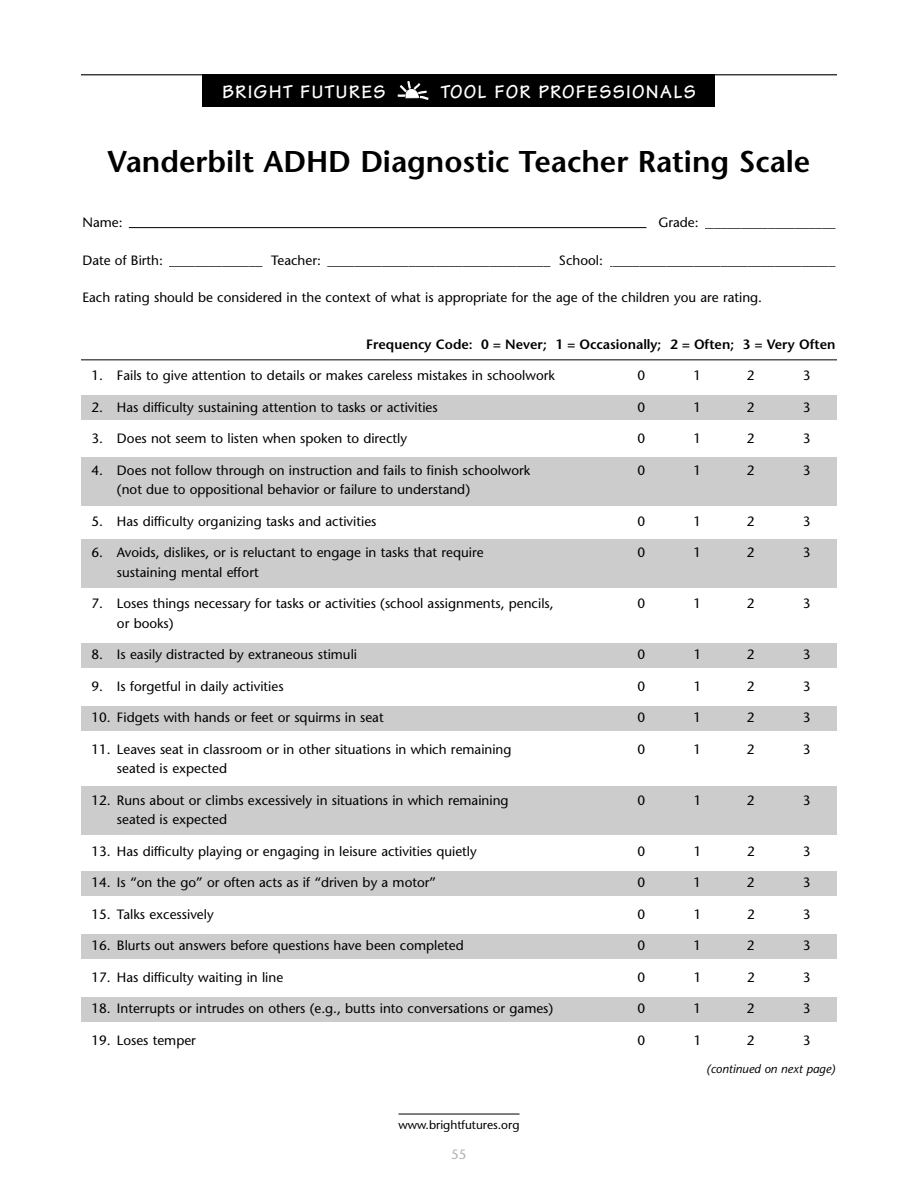
<style>
.page{position:relative;width:918px;height:1188px;background:#fff}
.page>*{position:absolute;margin:0;border:0;box-sizing:border-box;transform-origin:0 0}
.t1{font:600 30px "Stone Sans";color:#000}
.t2{font:700 19.5px "Tekton";letter-spacing:.065em;color:#fff}
.t3{font:13.5px "Stone Sans";color:#000}
.t4{font:600 13.5px "Stone Sans";color:#000}
.t5{font:13.5px "Stone Sans";color:#b3b3b3}
.t6{font:12px "Stone Sans";color:#000}
.t7{font:italic 12px "Stone Sans";color:#000}
</style>
<div class="page">
<div style="left:81px;top:395px;width:756px;height:25px;background:#ccc"></div>
<div style="left:81px;top:643px;width:756px;height:25px;background:#ccc"></div>
<div style="left:81px;top:706px;width:756px;height:25px;background:#ccc"></div>
<div style="left:81px;top:871px;width:756px;height:25px;background:#ccc"></div>
<div style="left:81px;top:934px;width:756px;height:25px;background:#ccc"></div>
<div style="left:81px;top:997px;width:756px;height:25px;background:#ccc"></div>
<div style="left:82px;top:457px;width:755px;height:48px;background:#ccc"></div>
<div style="left:82px;top:540px;width:755px;height:48px;background:#ccc"></div>
<div style="left:82px;top:787px;width:755px;height:48px;background:#ccc"></div>
<hr style="left:129px;top:227px;width:517px;height:1px;background:#000">
<hr style="left:399px;top:1114px;width:121px;height:1px;background:#000">
<div style="left:202px;top:75px;width:514px;height:32px;background:#000"></div>
<svg style="left:397px;top:81px;width:32px;height:19px"></svg>
<hr style="left:81px;top:74px;width:756px;height:1px;background:#000">
<hr style="left:81px;top:359px;width:756px;height:1px;background:#000">
<h2 class="t2" style="left:222px;top:85px;width:165px">BRIGHT FUTURES</h2>
<h2 class="t2" style="left:441px;top:85px;width:257px">TOOL FOR PROFESSIONALS</h2>
<h1 class="t1" style="left:108px;top:150px;width:704px">Vanderbilt ADHD Diagnostic Teacher Rating Scale</h1>
<p class="t3" style="left:82px;top:217px;width:42px">Name:</p>
<p class="t3" style="left:659px;top:217px;width:179px">Grade:____________________</p>
<p class="t3" style="left:82px;top:255px;width:754px">Date of Birth: ______________ Teacher:__________________________________ School: __________________________________</p>
<p class="t3" style="left:82px;top:292px;width:681px">Each rating should be considered in the context of what is appropriate for the age of the children you are rating.</p>
<p class="t4" style="left:366px;top:339px;width:471px">Frequency Code: 0 = Never; 1 = Occasionally; 2 = Often; 3 = Very Often</p>
<p class="t3" style="left:91px;top:370px;width:465px">1. Fails to give attention to details or makes careless mistakes in schoolwork</p>
<p class="t3" style="left:637px;top:370px;width:9px">0</p>
<p class="t3" style="left:694px;top:370px;width:9px">1</p>
<p class="t3" style="left:747px;top:370px;width:9px">2</p>
<p class="t3" style="left:803px;top:370px;width:9px">3</p>
<p class="t3" style="left:91px;top:402px;width:348px">2. Has difficulty sustaining attention to tasks or activities</p>
<p class="t3" style="left:637px;top:402px;width:9px">0</p>
<p class="t3" style="left:694px;top:402px;width:9px">1</p>
<p class="t3" style="left:747px;top:402px;width:9px">2</p>
<p class="t3" style="left:803px;top:402px;width:9px">3</p>
<p class="t3" style="left:91px;top:433px;width:317px">3. Does not seem to listen when spoken to directly</p>
<p class="t3" style="left:637px;top:433px;width:9px">0</p>
<p class="t3" style="left:694px;top:433px;width:9px">1</p>
<p class="t3" style="left:747px;top:433px;width:9px">2</p>
<p class="t3" style="left:803px;top:433px;width:9px">3</p>
<p class="t3" style="left:91px;top:465px;width:440px">4. Does not follow through on instruction and fails to finish schoolwork</p>
<p class="t3" style="left:637px;top:465px;width:9px">0</p>
<p class="t3" style="left:694px;top:465px;width:9px">1</p>
<p class="t3" style="left:747px;top:465px;width:9px">2</p>
<p class="t3" style="left:803px;top:465px;width:9px">3</p>
<p class="t3" style="left:117px;top:484px;width:355px">(not due to oppositional behavior or failure to understand)</p>
<p class="t3" style="left:91px;top:516px;width:286px">5. Has difficulty organizing tasks and activities</p>
<p class="t3" style="left:637px;top:516px;width:9px">0</p>
<p class="t3" style="left:694px;top:516px;width:9px">1</p>
<p class="t3" style="left:747px;top:516px;width:9px">2</p>
<p class="t3" style="left:803px;top:516px;width:9px">3</p>
<p class="t3" style="left:91px;top:547px;width:394px">6. Avoids, dislikes, or is reluctant to engage in tasks that require</p>
<p class="t3" style="left:637px;top:547px;width:9px">0</p>
<p class="t3" style="left:694px;top:547px;width:9px">1</p>
<p class="t3" style="left:747px;top:547px;width:9px">2</p>
<p class="t3" style="left:803px;top:547px;width:9px">3</p>
<p class="t3" style="left:117px;top:567px;width:143px">sustaining mental effort</p>
<p class="t3" style="left:91px;top:598px;width:464px">7. Loses things necessary for tasks or activities (school assignments, pencils,</p>
<p class="t3" style="left:637px;top:598px;width:9px">0</p>
<p class="t3" style="left:694px;top:598px;width:9px">1</p>
<p class="t3" style="left:747px;top:598px;width:9px">2</p>
<p class="t3" style="left:803px;top:598px;width:9px">3</p>
<p class="t3" style="left:117px;top:618px;width:58px">or books)</p>
<p class="t3" style="left:91px;top:649px;width:267px">8. Is easily distracted by extraneous stimuli</p>
<p class="t3" style="left:637px;top:649px;width:9px">0</p>
<p class="t3" style="left:694px;top:649px;width:9px">1</p>
<p class="t3" style="left:747px;top:649px;width:9px">2</p>
<p class="t3" style="left:803px;top:649px;width:9px">3</p>
<p class="t3" style="left:91px;top:681px;width:194px">9. Is forgetful in daily activities</p>
<p class="t3" style="left:637px;top:681px;width:9px">0</p>
<p class="t3" style="left:694px;top:681px;width:9px">1</p>
<p class="t3" style="left:747px;top:681px;width:9px">2</p>
<p class="t3" style="left:803px;top:681px;width:9px">3</p>
<p class="t3" style="left:91px;top:712px;width:294px">10. Fidgets with hands or feet or squirms in seat</p>
<p class="t3" style="left:637px;top:712px;width:9px">0</p>
<p class="t3" style="left:694px;top:712px;width:9px">1</p>
<p class="t3" style="left:747px;top:712px;width:9px">2</p>
<p class="t3" style="left:803px;top:712px;width:9px">3</p>
<p class="t3" style="left:91px;top:744px;width:422px">11. Leaves seat in classroom or in other situations in which remaining</p>
<p class="t3" style="left:637px;top:744px;width:9px">0</p>
<p class="t3" style="left:694px;top:744px;width:9px">1</p>
<p class="t3" style="left:747px;top:744px;width:9px">2</p>
<p class="t3" style="left:803px;top:744px;width:9px">3</p>
<p class="t3" style="left:117px;top:763px;width:112px">seated is expected</p>
<p class="t3" style="left:91px;top:795px;width:419px">12. Runs about or climbs excessively in situations in which remaining</p>
<p class="t3" style="left:637px;top:795px;width:9px">0</p>
<p class="t3" style="left:694px;top:795px;width:9px">1</p>
<p class="t3" style="left:747px;top:795px;width:9px">2</p>
<p class="t3" style="left:803px;top:795px;width:9px">3</p>
<p class="t3" style="left:117px;top:814px;width:112px">seated is expected</p>
<p class="t3" style="left:91px;top:846px;width:387px">13. Has difficulty playing or engaging in leisure activities quietly</p>
<p class="t3" style="left:638px;top:846px;width:9px">0</p>
<p class="t3" style="left:694px;top:846px;width:9px">1</p>
<p class="t3" style="left:747px;top:846px;width:9px">2</p>
<p class="t3" style="left:803px;top:846px;width:9px">3</p>
<p class="t3" style="left:91px;top:877px;width:346px">14. Is “on the go” or often acts as if “driven by a motor”</p>
<p class="t3" style="left:637px;top:877px;width:9px">0</p>
<p class="t3" style="left:694px;top:877px;width:9px">1</p>
<p class="t3" style="left:747px;top:877px;width:9px">2</p>
<p class="t3" style="left:803px;top:877px;width:9px">3</p>
<p class="t3" style="left:91px;top:909px;width:124px">15. Talks excessively</p>
<p class="t3" style="left:638px;top:909px;width:9px">0</p>
<p class="t3" style="left:694px;top:909px;width:9px">1</p>
<p class="t3" style="left:747px;top:909px;width:9px">2</p>
<p class="t3" style="left:803px;top:909px;width:9px">3</p>
<p class="t3" style="left:91px;top:940px;width:374px">16. Blurts out answers before questions have been completed</p>
<p class="t3" style="left:637px;top:940px;width:9px">0</p>
<p class="t3" style="left:694px;top:940px;width:9px">1</p>
<p class="t3" style="left:747px;top:940px;width:9px">2</p>
<p class="t3" style="left:803px;top:940px;width:9px">3</p>
<p class="t3" style="left:91px;top:972px;width:193px">17. Has difficulty waiting in line</p>
<p class="t3" style="left:638px;top:972px;width:9px">0</p>
<p class="t3" style="left:694px;top:972px;width:9px">1</p>
<p class="t3" style="left:747px;top:972px;width:9px">2</p>
<p class="t3" style="left:803px;top:972px;width:9px">3</p>
<p class="t3" style="left:91px;top:1003px;width:463px">18. Interrupts or intrudes on others (e.g., butts into conversations or games)</p>
<p class="t3" style="left:637px;top:1003px;width:9px">0</p>
<p class="t3" style="left:694px;top:1003px;width:9px">1</p>
<p class="t3" style="left:747px;top:1003px;width:9px">2</p>
<p class="t3" style="left:803px;top:1003px;width:9px">3</p>
<p class="t3" style="left:91px;top:1035px;width:106px">19. Loses temper</p>
<p class="t3" style="left:637px;top:1035px;width:9px">0</p>
<p class="t3" style="left:694px;top:1035px;width:9px">1</p>
<p class="t3" style="left:747px;top:1035px;width:9px">2</p>
<p class="t3" style="left:803px;top:1035px;width:9px">3</p>
<p class="t6" style="left:399px;top:1120px;width:123px">www.brightfutures.org</p>
<p class="t5" style="left:451px;top:1149px;width:17px">55</p>
<p class="t7" style="left:707px;top:1064px;width:130px">(continued on next page)</p>
</div>
